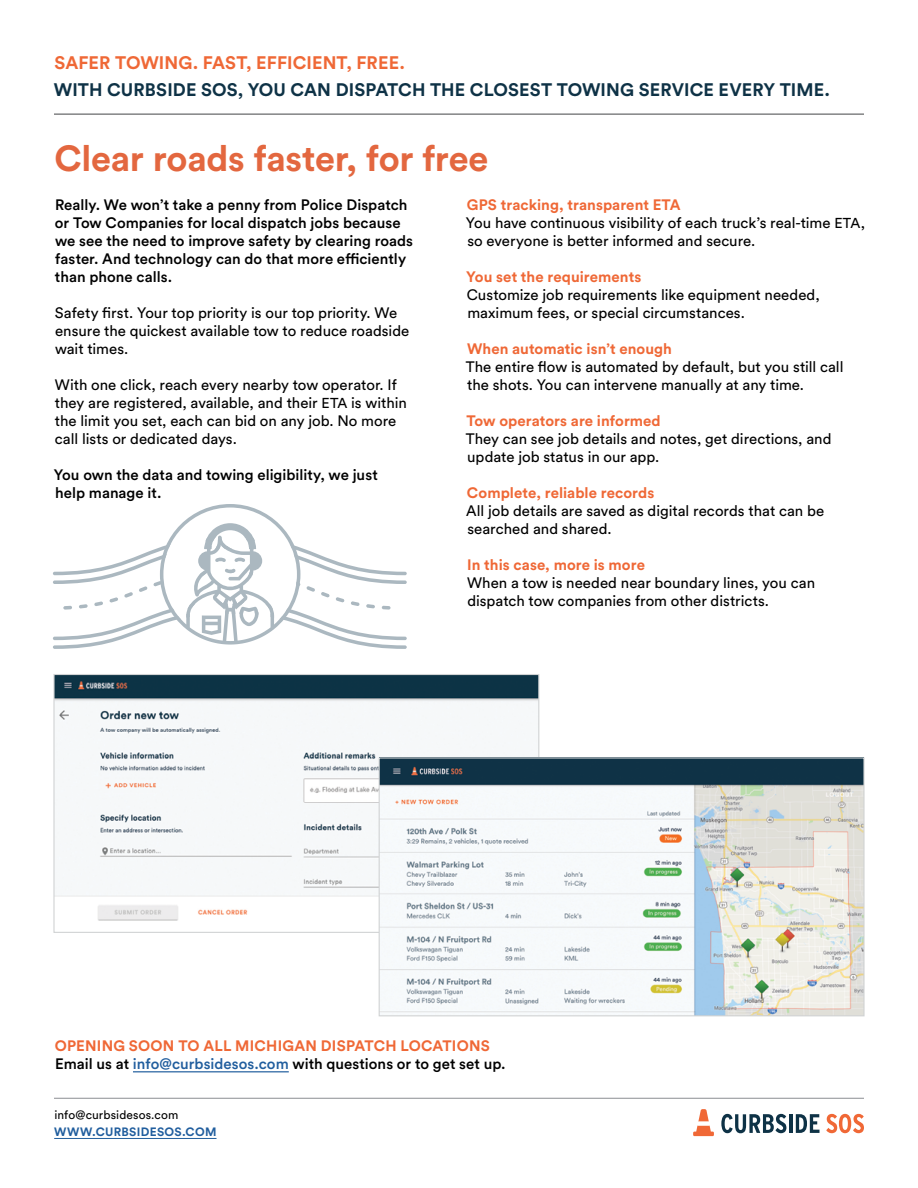
<style>
.page{position:relative;width:918px;height:1188px;background:#fff}
.page>*{position:absolute;margin:0;border:0;box-sizing:border-box;transform-origin:0 0}
.t1{font:700 36px "Circular Std";letter-spacing:-.01em;color:#e3673f}
.t2{font:700 18px "Circular Std";letter-spacing:.005em;color:#0e3246}
.t3{font:700 18px "Circular Std";letter-spacing:.005em;color:#ef6836}
.t4{font:15px/18px "Circular Std";color:#000}
.t5{font:500 15px/18px "Circular Std";color:#000}
.t6{font:700 15px/18px "Circular Std";letter-spacing:.005em;color:#ef6836}
.t7{font:12px "Circular Std";letter-spacing:.01em;color:#000}
.t8{font:700 12px "Circular Std";letter-spacing:.025em;color:#215e9e}
.s1{font-size:14.25px}
.s2{font-weight:700;color:#ef6836}
.s3{font-weight:500;color:#000}
.s4{font-weight:500;color:#215e9e}
</style>
<div class="page">
<svg style="left:693px;top:1109px;width:21px;height:27px"></svg>
<svg style="left:721px;top:1114px;width:65px;height:19px"></svg>
<hr style="left:789px;top:1114px;width:3px;height:19px;background:#0e3246">
<svg style="left:796px;top:1114px;width:24px;height:19px"></svg>
<svg style="left:826px;top:1114px;width:38px;height:19px"></svg>
<hr style="left:54px;top:1138px;width:163px;height:1px;background:#215e9e">
<hr style="left:54px;top:114px;width:810px;height:1px;background:#58595b">
<hr style="left:54px;top:1098px;width:810px;height:1px;background:#a7a9ac">
<svg style="left:53px;top:504px;width:354px;height:145px"></svg>
<img style="left:55px;top:676px;width:482px;height:250px">
<img style="left:381px;top:759px;width:482px;height:255px">
<div style="left:379px;top:757px;width:486px;height:259px;border:1px solid #d1d3d4"></div>
<hr style="left:133px;top:1071px;width:156px;height:1px;background:#215e9e">
<p class="t3" style="left:55px;top:51px;width:352px">SAFER TOWING. FAST, EFFICIENT, FREE.</p>
<p class="t2" style="left:54px;top:78px;width:778px">WITH CURBSIDE SOS, YOU CAN DISPATCH THE CLOSEST TOWING SERVICE EVERY TIME.</p>
<h1 class="t1" style="left:55px;top:135px;width:435px">Clear roads faster, for free</h1>
<p class="t5" style="left:55px;top:195px;width:360px">Really. We won’t take a penny from Police Dispatch or Tow Companies for local dispatch jobs because we see the need to improve safety by clearing roads faster. And technology can do that more efficiently than phone calls.</p>
<p class="t4" style="left:55px;top:304px;width:356px">Safety first. Your top priority is our top priority. We ensure the quickest available tow to reduce roadside wait times.</p>
<p class="t4" style="left:55px;top:376px;width:354px">With one click, reach every nearby tow operator. If they are registered, available, and their <span class="s1">ETA</span> is within the limit you set, each can bid on any job. No more call lists or dedicated days.</p>
<p class="t5" style="left:54px;top:465px;width:326px">You own the data and towing eligibility, we just help manage it.</p>
<p class="t4" style="left:466px;top:196px;width:401px"><span class="s2">GPS tracking, transparent ETA<br></span>You have continuous visibility of each truck’s real-time <span class="s1">ETA</span>, so everyone is better informed and secure.</p>
<p class="t6" style="left:466px;top:267px;width:177px">You set the requirements</p>
<p class="t4" style="left:467px;top:286px;width:354px">Customize job requirements like equipment needed, maximum fees, or special circumstances.</p>
<p class="t6" style="left:467px;top:339px;width:206px">When automatic isn’t enough</p>
<p class="t4" style="left:466px;top:358px;width:379px">The entire flow is automated by default, but you still call the shots. You can intervene manually at any time.</p>
<p class="t6" style="left:466px;top:411px;width:196px">Tow operators are informed</p>
<p class="t4" style="left:466px;top:430px;width:367px">They can see job details and notes, get directions, and update job status in our app.</p>
<p class="t6" style="left:467px;top:483px;width:189px">Complete, reliable records</p>
<p class="t4" style="left:466px;top:502px;width:360px">All job details are saved as digital records that can be searched and shared.</p>
<p class="t6" style="left:467px;top:555px;width:179px">In this case, more is more</p>
<p class="t4" style="left:467px;top:574px;width:350px">When a tow is needed near boundary lines, you can dispatch tow companies from other districts.</p>
<p class="t6" style="left:55px;top:1036px;width:453px">OPENING SOON TO ALL MICHIGAN DISPATCH LOCATIONS<br><span class="s3">Email us at</span> <span class="s4">info@curbsidesos.com</span> <span class="s3">with questions or to get set up.</span></p>
<p class="t7" style="left:54px;top:1107px;width:126px">info@curbsidesos.com</p>
<p class="t8" style="left:54px;top:1124px;width:164px">WWW.CURBSIDESOS.COM</p>
</div>
